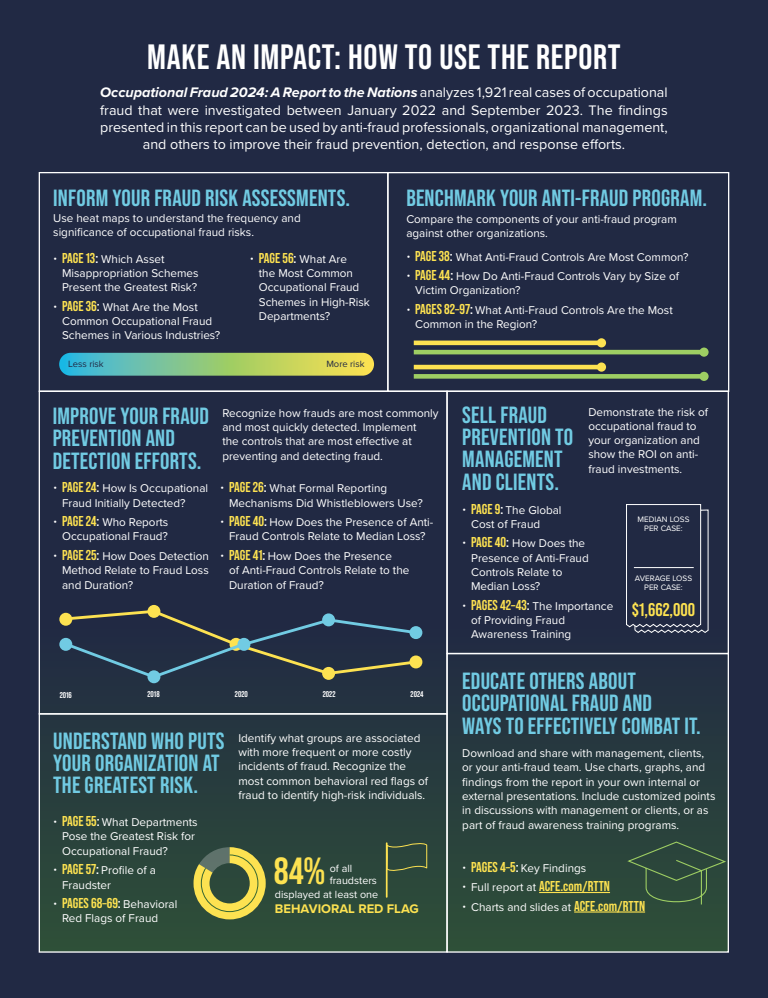
<style>
.page{position:relative;width:768px;height:998px;background:#fff}
.page>*{position:absolute;margin:0;border:0;box-sizing:border-box;transform-origin:0 0}
.t1{font:700 37.76px "Bebas Neue Pro";color:#fde251}
.t2{font:700 35.12px "Bebas Neue Pro";letter-spacing:.02em;color:#fff}
.t3{font:700 23.4px/22.1px "Bebas Neue Pro";letter-spacing:.01em;color:#71cbe3}
.t4{font:700 18.4px "Bebas Neue Pro";color:#fde251}
.t5{font:14.32px/17.2px "Proxima Nova";color:#fff;text-align:center}
.t6{font:700 14.32px "Bebas Neue Pro";color:#fde251}
.t7{font:700 12.96px "Proxima Nova";color:#fde251}
.t8{font:11.68px/14.3px "Proxima Nova";color:#fff}
.t9{font:10.8px/11.9px "Proxima Nova";color:#fff}
.t10{font:9.4px "Proxima Nova";color:#222944}
.t11{font:700 8.4px "Bebas Neue Pro";color:#fff}
.t12{font:8.16px/8.8px "Proxima Nova";color:#fff;text-align:center}
.s1{font-weight:700;font-style:italic}
.s2{font-family:"Bebas Neue Pro";font-weight:700;font-size:14.32px}
.s3{font-family:"Bebas Neue Pro";font-weight:700;font-size:14.32px;color:#fde251}
.s4{color:#fff}
.s5{font-family:"Proxima Nova";font-weight:400;font-size:11.68px;color:#fff}
</style>
<div class="page">
<div style="left:0;top:0;width:768px;height:997px;background:#212944"></div>
<div style="left:39px;top:173px;width:689px;height:778px;background:linear-gradient(to bottom,#1f2146,#2a433c)"></div>
<div style="left:39px;top:172px;width:350px;height:220px;border:1px solid #fff"></div>
<div style="left:39px;top:713px;width:409px;height:239px;border:1px solid #fff"></div>
<div style="left:387px;top:172px;width:342px;height:220px;border:1px solid #fff"></div>
<div style="left:446px;top:652px;width:283px;height:300px;border:1px solid #fff"></div>
<hr style="left:539px;top:891px;width:71px;height:1px;background:#fde251">
<hr style="left:574px;top:911px;width:71px;height:1px;background:#fde251">
<svg style="left:62px;top:607px;width:357px;height:73px"></svg>
<div style="left:59px;top:612px;width:13px;height:13px;background:#fde251;border-radius:50%"></div>
<div style="left:147px;top:604px;width:13px;height:13px;background:#fde251;border-radius:50%"></div>
<div style="left:322px;top:666px;width:13px;height:13px;background:#fde251;border-radius:50%"></div>
<div style="left:409px;top:655px;width:13px;height:13px;background:#fde251;border-radius:50%"></div>
<div style="left:59px;top:637px;width:13px;height:13px;background:#71cbe3;border-radius:50%"></div>
<div style="left:147px;top:670px;width:13px;height:13px;background:#71cbe3;border-radius:50%"></div>
<div style="left:322px;top:613px;width:13px;height:13px;background:#71cbe3;border-radius:50%"></div>
<div style="left:409px;top:626px;width:13px;height:13px;background:#71cbe3;border-radius:50%"></div>
<div style="left:237px;top:637px;width:13px;height:13px;background:#71cbe3;border-radius:50%"></div>
<div style="left:414px;top:340px;width:187px;height:5px;background:#fde251"></div>
<div style="left:597px;top:338px;width:9px;height:9px;background:#fde251;border-radius:50%"></div>
<hr style="left:414px;top:350px;width:290px;height:4px;background:#9ece63">
<div style="left:699px;top:347px;width:10px;height:9px;background:#9ece63;border-radius:50%"></div>
<div style="left:414px;top:364px;width:187px;height:5px;background:#fde251"></div>
<div style="left:597px;top:362px;width:9px;height:9px;background:#fde251;border-radius:50%"></div>
<hr style="left:414px;top:374px;width:290px;height:4px;background:#9ece63">
<svg style="left:699px;top:371px;width:10px;height:10px"></svg>
<svg style="left:625px;top:503px;width:84px;height:130px"></svg>
<svg style="left:627px;top:840px;width:101px;height:66px;background:#324f3d"></svg>
<hr style="left:386px;top:843px;width:2px;height:53px;background:#fde251">
<svg style="left:386px;top:842px;width:41px;height:30px"></svg>
<svg style="left:194px;top:846px;width:72px;height:73px;background:#878c47"></svg>
<div style="left:201px;top:854px;width:57px;height:57px;border:1px solid #376732;border-radius:50%"></div>
<svg style="left:59px;top:353px;width:315px;height:22px;background:#98cb84"></svg>
<h2 class="t2" style="left:147px;top:36px;width:475px">MAKE AN IMPACT: HOW TO USE THE REPORT</h2>
<p class="t5" style="left:100px;top:83px;width:569px"><span class="s1">Occupational Fraud 2024: A Report to the Nations</span> analyzes 1,921 real cases of occupational fraud that were investigated between January 2022 and September 2023. The findings presented in this report can be used by anti-fraud professionals, organizational management, and others to improve their fraud prevention, detection, and response efforts.</p>
<h3 class="t3" style="left:406px;top:186px;width:302px">BENCHMARK YOUR ANTI-FRAUD PROGRAM.</h3>
<p class="t8" style="left:406px;top:211px;width:272px">Compare the components of your anti-fraud program against other organizations.</p>
<h3 class="t3" style="left:53px;top:186px;width:299px">INFORM YOUR FRAUD RISK ASSESSMENTS.</h3>
<p class="t8" style="left:53px;top:210px;width:249px">Use heat maps to understand the frequency and significance of occupational fraud risks.</p>
<p class="t8" style="left:62px;top:251px;width:138px;text-indent:-9px"><span class="s2">•</span> <span class="s3">PAGE 13</span><span class="s2">:</span> Which Asset<br>Misappropriation Schemes<br>Present the Greatest Risk?</p>
<p class="t8" style="left:62px;top:299px;width:160px;text-indent:-9px"><span class="s2">•</span> <span class="s3">PAGE 36</span><span class="s2">:</span> What Are the Most<br>Common Occupational Fraud<br>Schemes in Various Industries?</p>
<p class="t8" style="left:259px;top:251px;width:113px;text-indent:-9px"><span class="s2">•</span> <span class="s3">PAGE 56</span><span class="s2">:</span> What Are<br>the Most Common<br>Occupational Fraud<br>Schemes in High-Risk<br>Departments?</p>
<p class="t10" style="left:68px;top:357px;width:37px">Less risk</p>
<p class="t10" style="left:326px;top:357px;width:40px">More risk</p>
<p class="t8" style="left:406px;top:249px;width:284px"><span class="s2">•</span> <span class="s3">PAGE 38</span><span class="s2">:</span> What Anti-Fraud Controls Are Most Common?</p>
<p class="t8" style="left:415px;top:268px;width:265px;text-indent:-9px"><span class="s2">•</span> <span class="s3">PAGE 44</span><span class="s2">:</span> How Do Anti-Fraud Controls Vary by Size of<br>Victim Organization?</p>
<p class="t8" style="left:415px;top:302px;width:259px;text-indent:-9px"><span class="s2">•</span> <span class="s3">PAGES 82–97</span><span class="s2">:</span> What Anti-Fraud Controls Are the Most<br>Common in the Region?</p>
<h3 class="t3" style="left:53px;top:404px;width:158px;line-height:22.5px">IMPROVE YOUR FRAUD<br>PREVENTION AND<br>DETECTION EFFORTS.</h3>
<p class="t8" style="left:222px;top:405px;width:218px">Recognize how frauds are most commonly and most quickly detected. Implement<br>the controls that are most effective at preventing and detecting fraud.</p>
<p class="t8" style="left:62px;top:480px;width:148px;text-indent:-9px"><span class="s2">•</span> <span class="s3">PAGE 24</span><span class="s2">:</span> How Is Occupational<br>Fraud Initially Detected?</p>
<p class="t8" style="left:53px;top:514px;width:117px;text-align:right"><span class="s2">•</span> <span class="s3">PAGE 24</span><span class="s2">:</span> Who Reports<br>Occupational Fraud?</p>
<p class="t8" style="left:62px;top:548px;width:148px;text-align:justify;text-indent:-9px"><span class="s2">•</span> <span class="s3">PAGE 25</span><span class="s2">:</span> How Does Detection Method Relate to Fraud Loss and Duration?</p>
<p class="t8" style="left:229px;top:480px;width:195px;text-indent:-9px"><span class="s2">•</span> <span class="s3">PAGE 26</span><span class="s2">:</span> What Formal Reporting<br>Mechanisms Did Whistleblowers Use?</p>
<p class="t8" style="left:220px;top:514px;width:215px;text-align:center"><span class="s2">•</span> <span class="s3">PAGE 40</span><span class="s2">:</span> How Does the Presence of Anti-<br>Fraud Controls Relate to Median Loss?</p>
<p class="t8" style="left:229px;top:548px;width:182px;text-indent:-9px"><span class="s2">•</span> <span class="s3">PAGE 41</span><span class="s2">:</span> How Does the Presence<br>of Anti-Fraud Controls Relate to the<br>Duration of Fraud?</p>
<p class="t11" style="left:60px;top:690px;width:14px">2016</p>
<p class="t11" style="left:147px;top:689px;width:14px">2018</p>
<p class="t11" style="left:235px;top:689px;width:14px">2020</p>
<p class="t11" style="left:323px;top:689px;width:14px">2022</p>
<p class="t11" style="left:411px;top:689px;width:14px">2024</p>
<h3 class="t3" style="left:53px;top:729px;width:173px">UNDERSTAND WHO PUTS<br>YOUR ORGANIZATION AT<br>THE GREATEST RISK.</h3>
<p class="t8" style="left:238px;top:730px;width:191px">Identify what groups are associated with more frequent or more costly incidents of fraud. Recognize the most common behavioral red flags of fraud to identify high-risk individuals.</p>
<p class="t8" style="left:62px;top:814px;width:137px;text-indent:-9px"><span class="s2">•</span> <span class="s3">PAGE 55</span><span class="s2">:</span> What Departments<br>Pose the Greatest Risk for<br>Occupational Fraud?</p>
<p class="t8" style="left:62px;top:862px;width:96px;text-indent:-9px"><span class="s2">•</span> <span class="s3">PAGE 57</span><span class="s2">:</span> Profile of a<br>Fraudster</p>
<p class="t6" style="left:53px;top:894px;width:126px"><span class="s4">•</span> PAGES 68–69<span class="s4">:</span> <span class="s5">Behavioral</span></p>
<p class="t8" style="left:62px;top:910px;width:98px">Red Flags of Fraud</p>
<h1 class="t1" style="left:274px;top:849px;width:53px">84%</h1>
<p class="t9" style="left:330px;top:862px;width:49px">of all fraudsters</p>
<p class="t9" style="left:275px;top:887px;width:105px">displayed at least one</p>
<p class="t7" style="left:275px;top:899px;width:145px">BEHAVIORAL RED FLAG</p>
<h3 class="t3" style="left:462px;top:403px;width:112px;line-height:22.4px">SELL FRAUD<br>PREVENTION TO<br>MANAGEMENT<br>AND CLIENTS.</h3>
<p class="t8" style="left:588px;top:404px;width:121px">Demonstrate the risk of occupational fraud to your organization and show the ROI on anti&shy;fraud investments.</p>
<p class="t8" style="left:471px;top:502px;width:92px;text-indent:-9px"><span class="s2">•</span> <span class="s3">PAGE 9</span><span class="s2">:</span> The Global<br>Cost of Fraud</p>
<p class="t8" style="left:471px;top:535px;width:119px;text-indent:-9px"><span class="s2">•</span> <span class="s3">PAGE 40</span><span class="s2">:</span> How Does the<br>Presence of Anti-Fraud<br>Controls Relate to<br>Median Loss?</p>
<p class="t8" style="left:471px;top:598px;width:144px;text-indent:-9px"><span class="s2">•</span> <span class="s3">PAGES 42–43</span><span class="s2">:</span> The Importance of Providing Fraud<br>Awareness Training</p>
<p class="t12" style="left:638px;top:514px;width:53px">MEDIAN LOSS<br>PER CASE:</p>
<p class="t12" style="left:635px;top:574px;width:59px">AVERAGE LOSS<br>PER CASE:</p>
<h3 class="t4" style="left:632px;top:598px;width:65px">$1,662,000</h3>
<h3 class="t3" style="left:462px;top:669px;width:240px">EDUCATE OTHERS ABOUT<br>OCCUPATIONAL FRAUD AND<br>WAYS TO EFFECTIVELY COMBAT IT.</h3>
<p class="t8" style="left:462px;top:745px;width:255px">Download and share with management, clients, or your anti-fraud team. Use charts, graphs, and findings from the report in your own internal or external presentations. Include customized points in discussions with management or clients, or as part of fraud awareness training programs.</p>
<p class="t8" style="left:462px;top:860px;width:125px"><span class="s2">•</span> <span class="s3">PAGES 4–5</span><span class="s2">:</span> Key Findings</p>
<p class="t6" style="left:462px;top:877px;width:149px"><span class="s4">•</span> <span class="s5">Full report at</span> ACFE.com/RTTN</p>
<p class="t8" style="left:462px;top:899px;width:184px"><span class="s2">•</span> Charts and slides at <span class="s3">ACFE.com/RTTN</span></p>
</div>
